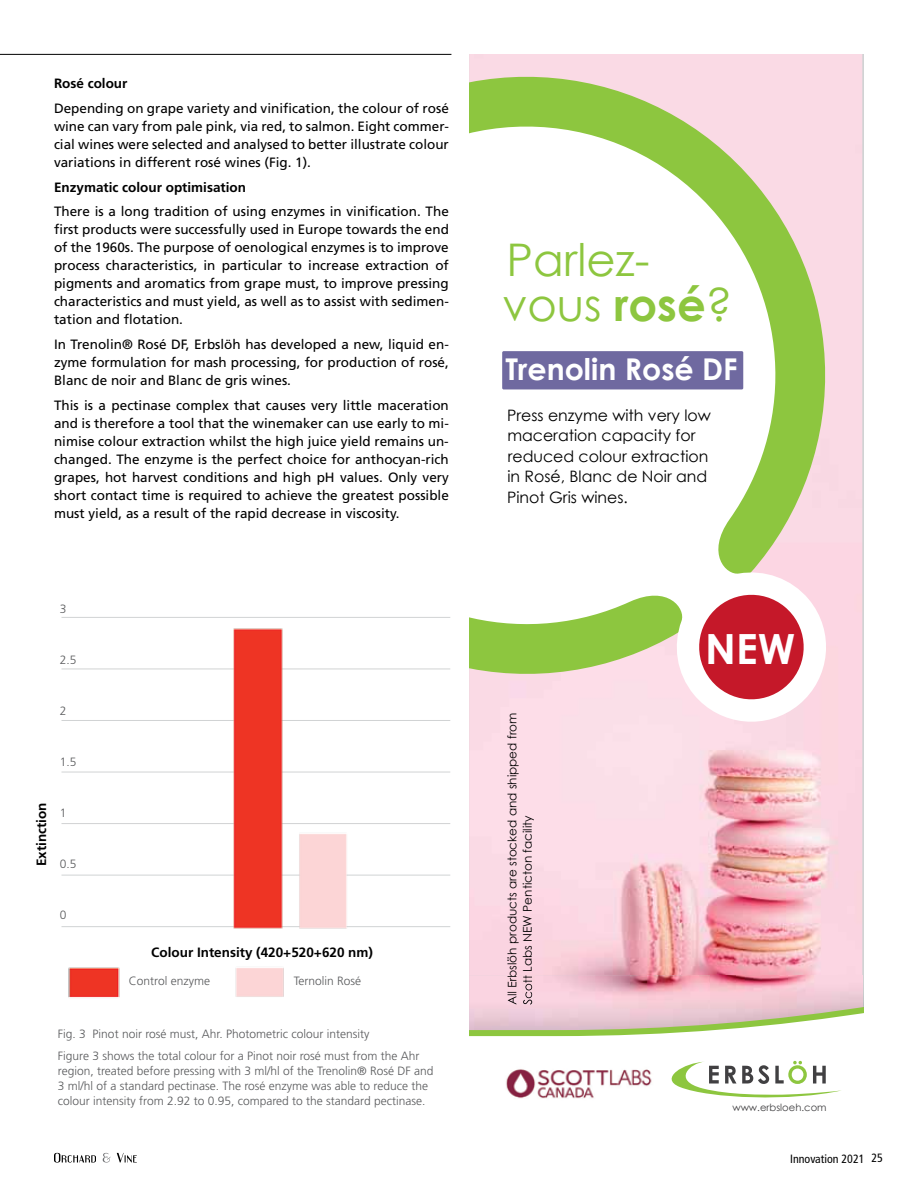
<style>
.page{position:relative;width:918px;height:1188px;background:#fff}
.page>*{position:absolute;margin:0;border:0;box-sizing:border-box;transform-origin:0 0}
.t1{font:45px/45px "Century Gothic";color:#8dc63f}
.t2{font:700 41.7px "Century Gothic";color:#fff}
.t3{font:700 30px "Century Gothic";color:#fff}
.t4{font:15.75px/20.5px "Century Gothic";color:#000}
.t5{font:13.5px/18px "Frutiger";color:#000;text-align:justify}
.t6{font:700 13.5px "Frutiger";color:#000}
.t7{font:300 12px/15px "Frutiger";color:#58595b}
.t8{font:12px/15.6px "Century Gothic";color:#000}
.t9{font:condensed 12px "Frutiger";color:#000}
.t10{font:10.05px "Century Gothic";color:#414042}
.s1{font-weight:700}
</style>
<div class="page">
<svg style="left:54px;top:1153px;width:42px;height:10px"></svg>
<svg style="left:103px;top:1153px;width:7px;height:10px"></svg>
<svg style="left:117px;top:1153px;width:20px;height:10px"></svg>
<img style="left:469px;top:710px;width:393px;height:265px">
<svg style="left:469px;top:54px;width:393px;height:656px;fill:#fadae5"></svg>
<svg style="left:469px;top:96px;width:366px;height:635px"></svg>
<svg style="left:693px;top:588px;width:117px;height:118px"></svg>
<div style="left:502px;top:351px;width:241px;height:38px;background:#6f69a0;border-radius:2px"></div>
<img style="left:469px;top:975px;width:395px;height:26px">
<img style="left:507px;top:975px;width:12px;height:26px">
<img style="left:523px;top:975px;width:11px;height:26px">
<svg style="left:469px;top:1001px;width:395px;height:60px"></svg>
<svg style="left:671px;top:1061px;width:170px;height:37px"></svg>
<img style="left:497px;top:1055px;width:163px;height:44px">
<hr style="left:0;top:54px;width:451px;height:1px;background:#000">
<img style="left:62px;top:617px;width:389px;height:381px">
<p class="t6" style="left:54px;top:76px;width:75px">Rosé colour</p>
<p class="t5" style="left:54px;top:99px;width:396px">Depending on grape variety and vinification, the colour of rosé wine can vary from pale pink, via red, to salmon. Eight commer&shy;cial wines were selected and analysed to better illustrate colour variations in different rosé wines (Fig. 1).</p>
<p class="t6" style="left:54px;top:179px;width:194px">Enzymatic colour optimisation</p>
<p class="t5" style="left:54px;top:203px;width:396px">There is a long tradition of using enzymes in vinification. The first products were successfully used in Europe towards the end of the 1960s. The purpose of oenological enzymes is to improve process characteristics, in particular to increase extraction of pigments and aromatics from grape must, to improve pressing characteristics and must yield, as well as to assist with sedimen&shy;tation and flotation.</p>
<p class="t5" style="left:54px;top:335px;width:396px">In Trenolin® Rosé DF, Erbslöh has developed a new, liquid en&shy;zyme formulation for mash processing, for production of rosé, Blanc de noir and Blanc de gris wines.</p>
<p class="t5" style="left:54px;top:396px;width:396px">This is a pectinase complex that causes very little maceration and is therefore a tool that the winemaker can use early to mi&shy;nimise colour extraction whilst the high juice yield remains un&shy;changed. The enzyme is the perfect choice for anthocyan-rich grapes, hot harvest conditions and high pH values. Only very short contact time is required to achieve the greatest possible must yield, as a result of the rapid decrease in viscosity.</p>
<p class="t7" style="left:60px;top:602px;width:8px">3</p>
<p class="t7" style="left:60px;top:653px;width:18px">2.5</p>
<p class="t7" style="left:60px;top:704px;width:8px">2</p>
<p class="t7" style="left:60px;top:755px;width:18px">1.5</p>
<p class="t6" style="left:33px;top:866px;width:65px;rotate:-90deg">Extinction</p>
<p class="t7" style="left:60px;top:806px;width:8px">1</p>
<p class="t7" style="left:60px;top:857px;width:18px">0.5</p>
<p class="t7" style="left:60px;top:908px;width:8px">0</p>
<p class="t6" style="left:151px;top:944px;width:223px">Colour Intensity (420+520+620 nm)</p>
<p class="t7" style="left:129px;top:974px;width:83px">Control enzyme</p>
<p class="t7" style="left:294px;top:974px;width:69px">Ternolin Rosé</p>
<p class="t7" style="left:58px;top:1023px;width:363px;line-height:21.8px">Fig. 3 Pinot noir rosé must, Ahr. Photometric colour intensity<br>Figure 3 shows the total colour for a Pinot noir rosé must from the Ahr</p>
<p class="t7" style="left:58px;top:1063px;width:377px">region, treated before pressing with 3 ml/hl of the Trenolin® Rosé DF and<br>3 ml/hl of a standard pectinase. The rosé enzyme was able to reduce the colour intensity from 2.92 to 0.95, compared to the standard pectinase.</p>
<h1 class="t1" style="left:502px;top:236px;width:232px">Parlez&shy;vous <span class="s1">rosé</span>?</h1>
<h3 class="t3" style="left:505px;top:346px;width:234px">Trenolin Rosé DF</h3>
<p class="t4" style="left:507px;top:405px;width:205px">Press enzyme with very low maceration capacity for reduced colour extraction in Rosé, Blanc de Noir and<br>Pinot Gris wines.</p>
<p class="t8" style="left:504px;top:1005px;width:294px;rotate:-90deg">All Erbslöh products are stocked and shipped from<br>Scott Labs NEW Penticton facility</p>
<h2 class="t2" style="left:705px;top:617px;width:91px">NEW</h2>
<p class="t10" style="left:732px;top:1100px;width:96px">www.erbsloeh.com</p>
<p class="t9" style="left:790px;top:1152px;width:94px">Innovation 2021 25</p>
</div>
